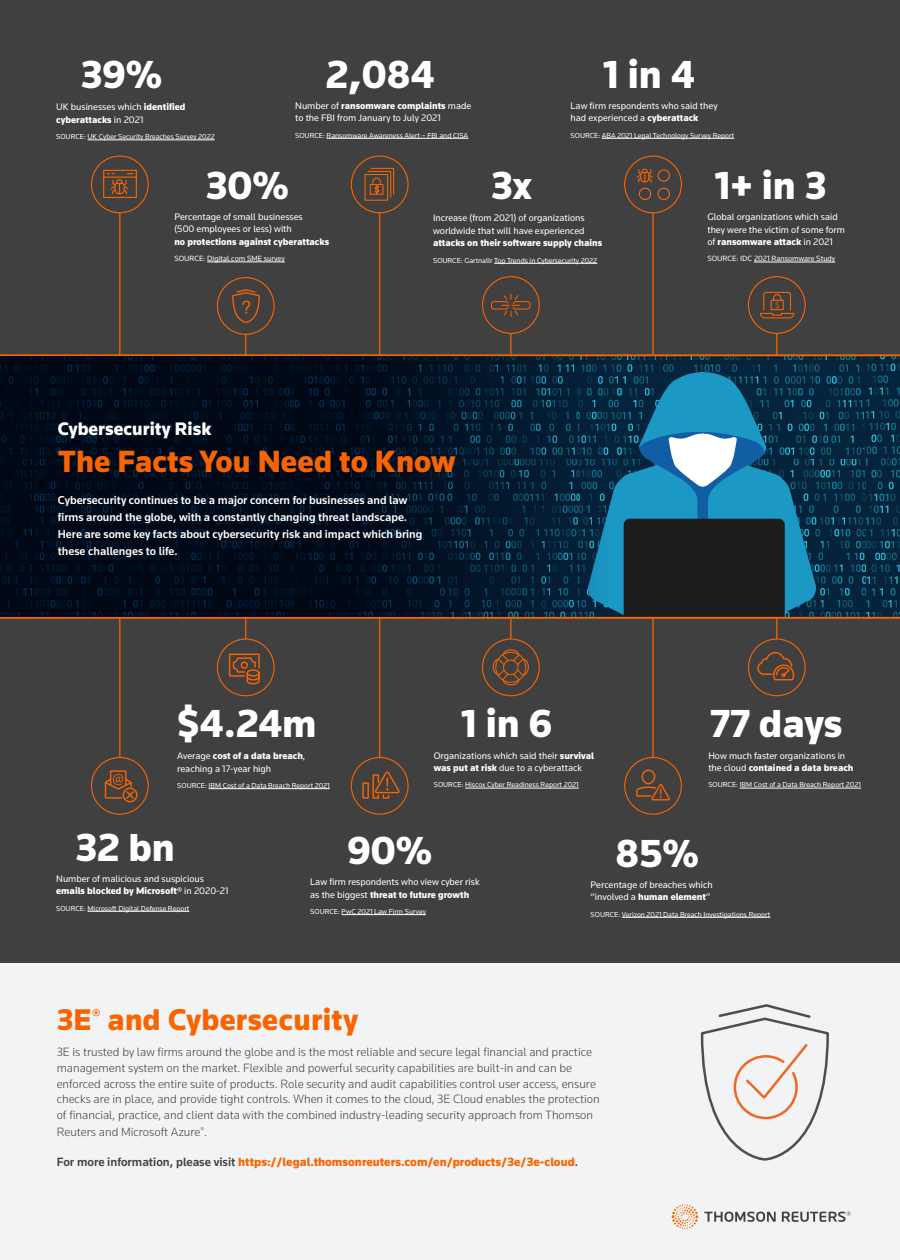
<style>
.page{position:relative;width:900px;height:1260px;background:#fff}
.page>*{position:absolute;margin:0;border:0;box-sizing:border-box;transform-origin:0 0}
.L1-bold{font:900 40.62px "Knowledge";color:#fff}
.t1{font:900 31.88px "Knowledge";color:#fa6400}
.t2{font:900 31.12px "Knowledge";letter-spacing:.01em;color:#fa6400}
.t3{font:900 18.81px "Knowledge";color:#fff}
.t4{font:300 12.5px/15.6px "Knowledge";color:#404040}
.t5{font:900 12.5px "Knowledge";color:#fa6400}
.t6{font:500 11.88px/16.9px "Knowledge";color:#fff}
.Body{font:9.81px/12.5px "Knowledge";color:#fff}
.source{font:7.88px "Knowledge";color:#fff}
.source-2{font:7.5px "Knowledge";color:#fff}
.s1{font-weight:900}
.s2{font-weight:500;color:#404040}
</style>
<div class="page">
<div style="left:0;top:0;width:900px;height:962px;background:#404040"></div>
<div style="left:0;top:963px;width:900px;height:297px;background:#f2f3f4"></div>
<hr style="left:119px;top:200px;width:1px;height:162px;background:#fa6400">
<hr style="left:379px;top:205px;width:1px;height:162px;background:#fa6400">
<hr style="left:245px;top:310px;width:1px;height:63px;background:#fa6400">
<hr style="left:652px;top:203px;width:2px;height:158px;background:#fa6400">
<hr style="left:510px;top:310px;width:1px;height:63px;background:#fa6400">
<hr style="left:776px;top:310px;width:1px;height:63px;background:#fa6400">
<hr style="left:119px;top:594px;width:1px;height:172px;background:#fa6400">
<hr style="left:379px;top:594px;width:1px;height:172px;background:#fa6400">
<hr style="left:652px;top:594px;width:2px;height:172px;background:#fa6400">
<hr style="left:245px;top:592px;width:1px;height:77px;background:#fa6400">
<hr style="left:510px;top:592px;width:1px;height:77px;background:#fa6400">
<hr style="left:776px;top:592px;width:1px;height:77px;background:#fa6400">
<svg style="left:0;top:354px;width:900px;height:265px;background:#214b5e"></svg>
<svg style="left:0;top:356px;width:608px;height:261px;background:#011324"></svg>
<hr style="left:88px;top:140px;width:127px;height:1px;background:#fff">
<hr style="left:88px;top:911px;width:101px;height:1px;background:#fff">
<hr style="left:342px;top:914px;width:84px;height:1px;background:#fff">
<hr style="left:327px;top:138px;width:141px;height:1px;background:#fff">
<hr style="left:602px;top:138px;width:132px;height:1px;background:#fff">
<hr style="left:622px;top:917px;width:148px;height:1px;background:#fff">
<hr style="left:465px;top:788px;width:114px;height:1px;background:#fff">
<hr style="left:494px;top:263px;width:103px;height:1px;background:#fff">
<hr style="left:209px;top:788px;width:121px;height:1px;background:#fff">
<hr style="left:207px;top:262px;width:78px;height:1px;background:#fff">
<hr style="left:740px;top:788px;width:121px;height:1px;background:#fff">
<hr style="left:754px;top:262px;width:81px;height:1px;background:#fff">
<svg style="left:704px;top:1212px;width:147px;height:10px"></svg>
<svg style="left:672px;top:1205px;width:26px;height:24px"></svg>
<div style="left:217px;top:278px;width:57px;height:56px;background:#404040;border-radius:50%"></div>
<div style="left:217px;top:277px;width:58px;height:58px;border:1px solid #fa6400;border-radius:50%"></div>
<svg style="left:232px;top:289px;width:28px;height:34px"></svg>
<div style="left:483px;top:277px;width:56px;height:56px;background:#404040;border-radius:50%"></div>
<div style="left:482px;top:276px;width:58px;height:58px;border:1px solid #fa6400;border-radius:50%"></div>
<svg style="left:491px;top:293px;width:40px;height:24px"></svg>
<div style="left:748px;top:277px;width:57px;height:56px;background:#404040;border-radius:50%"></div>
<div style="left:748px;top:276px;width:58px;height:58px;border:1px solid #fa6400;border-radius:50%"></div>
<svg style="left:760px;top:291px;width:35px;height:28px"></svg>
<div style="left:91px;top:156px;width:57px;height:57px;background:#404040;border-radius:50%"></div>
<div style="left:91px;top:156px;width:58px;height:57px;border:1px solid #fa6400;border-radius:50%"></div>
<svg style="left:103px;top:169px;width:34px;height:29px"></svg>
<div style="left:351px;top:156px;width:57px;height:57px;background:#404040;border-radius:50%"></div>
<div style="left:351px;top:156px;width:58px;height:57px;border:1px solid #fa6400;border-radius:50%"></div>
<svg style="left:364px;top:167px;width:31px;height:34px"></svg>
<div style="left:625px;top:757px;width:56px;height:57px;background:#404040;border-radius:50%"></div>
<div style="left:624px;top:757px;width:58px;height:58px;border:1px solid #fa6400;border-radius:50%"></div>
<svg style="left:636px;top:764px;width:36px;height:37px"></svg>
<div style="left:483px;top:639px;width:56px;height:57px;background:#404040;border-radius:50%"></div>
<div style="left:482px;top:638px;width:58px;height:58px;border:1px solid #fa6400;border-radius:50%"></div>
<svg style="left:492px;top:649px;width:37px;height:37px"></svg>
<div style="left:351px;top:757px;width:57px;height:57px;background:#404040;border-radius:50%"></div>
<div style="left:351px;top:757px;width:58px;height:58px;border:1px solid #fa6400;border-radius:50%"></div>
<svg style="left:362px;top:764px;width:39px;height:35px"></svg>
<div style="left:748px;top:639px;width:57px;height:57px;background:#404040;border-radius:50%"></div>
<div style="left:748px;top:638px;width:58px;height:58px;border:1px solid #fa6400;border-radius:50%"></div>
<svg style="left:757px;top:652px;width:38px;height:45px"></svg>
<div style="left:217px;top:639px;width:57px;height:57px;background:#404040;border-radius:50%"></div>
<div style="left:217px;top:638px;width:58px;height:58px;border:1px solid #fa6400;border-radius:50%"></div>
<svg style="left:228px;top:653px;width:32px;height:32px"></svg>
<div style="left:91px;top:757px;width:57px;height:57px;background:#404040;border-radius:50%"></div>
<div style="left:91px;top:757px;width:58px;height:58px;border:1px solid #fa6400;border-radius:50%"></div>
<div style="left:123px;top:788px;width:15px;height:14px;border:1px solid #fa6400;border-radius:50%"></div>
<svg style="left:104px;top:770px;width:31px;height:30px"></svg>
<div style="left:625px;top:156px;width:56px;height:57px;background:#404040;border-radius:50%"></div>
<div style="left:624px;top:156px;width:58px;height:57px;border:1px solid #fa6400;border-radius:50%"></div>
<svg style="left:637px;top:168px;width:34px;height:38px"></svg>
<svg style="left:700px;top:1004px;width:129px;height:157px"></svg>
<p class="L1-bold" style="left:81px;top:49px;width:83px">39%</p>
<p class="L1-bold" style="left:326px;top:49px;width:109px">2,084</p>
<p class="L1-bold" style="left:603px;top:49px;width:93px">1 in 4</p>
<p class="Body" style="left:56px;top:101px;width:131px">UK businesses which <span class="s1">identified cyberattacks</span> in 2021</p>
<p class="source-2" style="left:56px;top:132px;width:160px">SOURCE: UK Cyber Security Breaches Survey 2022</p>
<p class="Body" style="left:295px;top:99px;width:178px">Number of <span class="s1">ransomware complaints</span> made to the FBI from January to July 2021</p>
<p class="source-2" style="left:295px;top:130px;width:175px">SOURCE: Ransomware Awareness Alert – FBI and CISA</p>
<p class="Body" style="left:571px;top:99px;width:149px">Law firm respondents who said they had experienced a <span class="s1">cyberattack</span></p>
<p class="source-2" style="left:571px;top:130px;width:165px">SOURCE: ABA 2021 Legal Technology Survey Report</p>
<p class="L1-bold" style="left:206px;top:160px;width:84px">30%</p>
<p class="L1-bold" style="left:491px;top:160px;width:43px">3x</p>
<p class="L1-bold" style="left:715px;top:161px;width:113px">1+ in 3</p>
<p class="Body" style="left:174px;top:210px;width:156px">Percentage of small businesses<br>(500 employees or less) with<br><span class="s1">no protections against cyberattacks</span></p>
<p class="source" style="left:174px;top:254px;width:112px">SOURCE: Digital.com SME survey</p>
<p class="Body" style="left:433px;top:212px;width:171px">Increase (from 2021) of organizations worldwide that will have experienced <span class="s1">attacks on their software supply chains</span></p>
<p class="source-2" style="left:433px;top:255px;width:166px">SOURCE: Gartnallr Top Trends in Cybersecurity 2022</p>
<p class="Body" style="left:707px;top:210px;width:139px">Global organizations which said they were the victim of some form of <span class="s1">ransomware attack</span> in 2021</p>
<p class="source" style="left:707px;top:254px;width:129px">SOURCE: IDC 2021 Ransomware Study</p>
<p class="t3" style="left:58px;top:417px;width:155px">Cybersecurity Risk</p>
<p class="t1" style="left:58px;top:442px;width:399px">The Facts You Need to Know</p>
<p class="t6" style="left:58px;top:492px;width:366px">Cybersecurity continues to be a major concern for businesses and law firms around the globe, with a constantly changing threat landscape.<br>Here are some key facts about cybersecurity risk and impact which bring these challenges to life.</p>
<p class="L1-bold" style="left:177px;top:699px;width:141px">$4.24m</p>
<p class="L1-bold" style="left:461px;top:699px;width:92px">1 in 6</p>
<p class="L1-bold" style="left:710px;top:699px;width:134px">77 days</p>
<p class="Body" style="left:177px;top:750px;width:130px">Average <span class="s1">cost of a data breach</span>, reaching a 17-year high</p>
<p class="source-2" style="left:177px;top:781px;width:154px">SOURCE: IBM Cost of a Data Breach Report 2021</p>
<p class="Body" style="left:434px;top:749px;width:162px">Organizations which said their <span class="s1">survival was put at risk</span> due to a cyberattack</p>
<p class="source-2" style="left:434px;top:780px;width:146px">SOURCE: Hiscox Cyber Readiness Report 2021</p>
<p class="Body" style="left:708px;top:749px;width:147px">How much faster organizations in the cloud <span class="s1">contained a data breach</span></p>
<p class="source-2" style="left:708px;top:780px;width:154px">SOURCE: IBM Cost of a Data Breach Report 2021</p>
<p class="L1-bold" style="left:76px;top:822px;width:101px">32 bn</p>
<p class="L1-bold" style="left:347px;top:825px;width:86px">90%</p>
<p class="L1-bold" style="left:615px;top:828px;width:85px">85%</p>
<p class="Body" style="left:56px;top:872px;width:174px">Number of malicious and suspicious <span class="s1">emails blocked by Microsoft®</span> in 2020-21</p>
<p class="source-2" style="left:56px;top:903px;width:135px">SOURCE: Microsoft Digital Defense Report</p>
<p class="Body" style="left:310px;top:876px;width:171px">Law firm respondents who view cyber risk as the biggest <span class="s1">threat to future growth</span></p>
<p class="source-2" style="left:310px;top:907px;width:117px">SOURCE: PwC 2021 Law Firm Survey</p>
<p class="t2" style="left:57px;top:1001px;width:303px">3E<sup>®</sup> and Cybersecurity</p>
<p class="Body" style="left:591px;top:878px;width:124px">Percentage of breaches which “involved a <span class="s1">human element</span>”</p>
<p class="source-2" style="left:591px;top:909px;width:181px">SOURCE: Verizon 2021 Data Breach Investigations Report</p>
<p class="t4" style="left:57px;top:1044px;width:545px">3E is trusted by law firms around the globe and is the most reliable and secure legal financial and practice management system on the market. Flexible and powerful security capabilities are built-in and can be enforced across the entire suite of products. Role security and audit capabilities control user access, ensure checks are in place, and provide tight controls. When it comes to the cloud, 3E Cloud enables the protection of financial, practice, and client data with the combined industry-leading security approach from Thomson</p>
<p class="t4" style="left:57px;top:1124px;width:152px">Reuters and Microsoft Azure<sup>®</sup>.</p>
<p class="t5" style="left:57px;top:1154px;width:523px"><span class="s2">For more information, please visit</span> https://legal.thomsonreuters.com/en/products/3e/3e-cloud<span class="s2">.</span></p>
</div>
